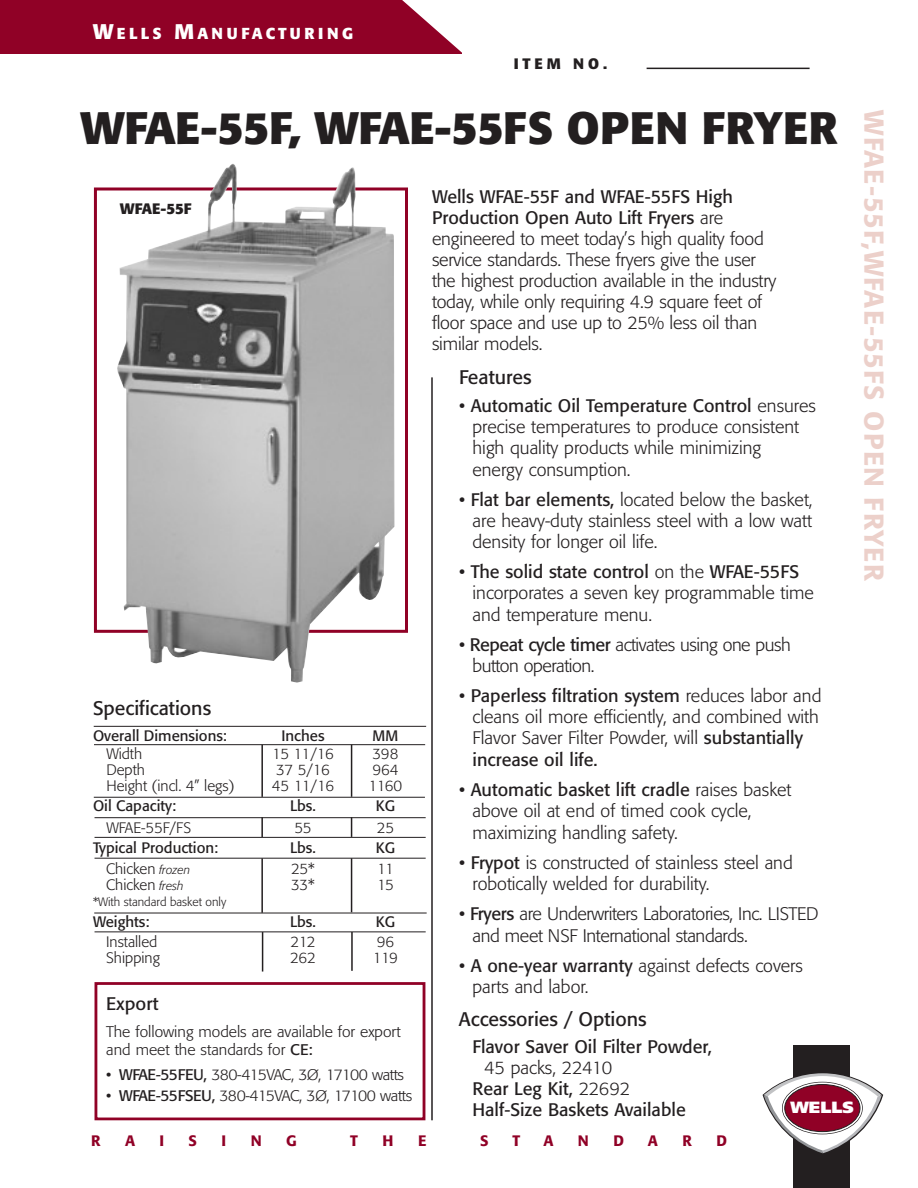
<style>
.page{position:relative;width:918px;height:1188px;background:#fff}
.page>*{position:absolute;margin:0;border:0;box-sizing:border-box;transform-origin:0 0}
.t1{font:700 45px "Formata";letter-spacing:-.01em;color:#231f20}
.t2{font:500 27px "Formata";letter-spacing:.04em;color:#ecd0ca}
.t3{font:19.5px "Formata";color:#231f20}
.t4{font:300 18px/21px "Formata";color:#231f20}
.t5{font:300 18px/21.6px "Formata";letter-spacing:-.02em;color:#231f20}
.t6{font:18px "Formata";color:#231f20}
.t7{font:300 18px/21.6px "Formata";letter-spacing:-.025em;color:#231f20}
.t8{font:900 16.35px "Frutiger";color:#fff}
.t9{font:700 15.75px "Formata";letter-spacing:.21em;color:#fff}
.t10{font:300 15.3px "Formata";letter-spacing:-.035em;color:#231f20}
.t11{font:300 15.3px/18px "Formata";color:#231f20}
.t12{font:300 15px "Formata";color:#231f20}
.t13{font:15px "Formata";color:#231f20}
.t14{font:500 15px "Formata";color:#900126}
.t15{font:700 15px "Formata";color:#231f20}
.t16{font:300 12px "Formata";color:#231f20}
.s1{font-size:21px}
.s2{font-weight:400}
.s3{font-style:italic;font-size:12px}
.s4{font-weight:300}
</style>
<div class="page">
<div style="left:0;top:0;width:462px;height:54px;background:#900126"></div>
<svg style="left:402px;top:0;width:60px;height:53px"></svg>
<div style="left:794px;top:1045px;width:56px;height:143px;background:#231f20"></div>
<hr style="left:431px;top:377px;width:2px;height:743px;background:#231f20">
<div style="left:94px;top:188px;width:314px;height:445px;border:3px solid #900126"></div>
<img style="left:117px;top:164px;width:278px;height:519px">
<hr style="left:647px;top:68px;width:163px;height:1px;background:#231f20">
<svg style="left:763px;top:1072px;width:120px;height:83px"></svg>
<hr style="left:94px;top:726px;width:332px;height:1px;background:#231f20">
<hr style="left:94px;top:744px;width:331px;height:1px;background:#231f20">
<hr style="left:94px;top:797px;width:331px;height:1px;background:#231f20">
<hr style="left:95px;top:817px;width:331px;height:1px;background:#231f20">
<hr style="left:95px;top:858px;width:331px;height:1px;background:#231f20">
<hr style="left:261px;top:745px;width:2px;height:52px;background:#231f20">
<hr style="left:261px;top:817px;width:2px;height:20px;background:#231f20">
<hr style="left:95px;top:837px;width:331px;height:1px;background:#231f20">
<hr style="left:261px;top:858px;width:2px;height:55px;background:#231f20">
<hr style="left:95px;top:931px;width:331px;height:1px;background:#231f20">
<hr style="left:351px;top:745px;width:1px;height:52px;background:#231f20">
<svg style="left:351px;top:818px;width:1px;height:19px"></svg>
<hr style="left:351px;top:858px;width:1px;height:54px;background:#231f20">
<hr style="left:262px;top:932px;width:1px;height:40px;background:#231f20">
<hr style="left:351px;top:932px;width:2px;height:39px;background:#231f20">
<hr style="left:94px;top:913px;width:333px;height:1px;background:#231f20">
<div style="left:95px;top:982px;width:330px;height:138px;border:3px solid #900126"></div>
<p class="t9" style="left:93px;top:24px;width:262px"><span class="s1">W</span>ELLS <span class="s1">M</span>ANUFACTURING</p>
<p class="t15" style="left:514px;top:54px;width:95px">ITEM NO.</p>
<p class="t1" style="left:80px;top:100px;width:759px">WFAE-55F, WFAE-55FS OPEN FRYER</p>
<p class="t2" style="left:891px;top:110px;width:472px;rotate:90deg">WFAE-55F,WFAE-55FS OPEN FRYER</p>
<p class="t4" style="left:432px;top:187px;width:346px"><span class="s2">Wells WFAE-55F and WFAE-55FS High Production Open Auto Lift Fryers</span> are engineered to meet today’s high quality food service standards. These fryers give the user the highest production available in the industry today, while only requiring 4.9 square feet of floor space and use up to 25% less oil than similar models.</p>
<p class="t15" style="left:120px;top:200px;width:73px">WFAE-55F</p>
<p class="t3" style="left:459px;top:366px;width:74px">Features</p>
<p class="t4" style="left:472px;top:395px;width:345px;text-indent:-14px"><span class="s2">• Automatic Oil Temperature Control</span> ensures precise temperatures to produce consistent high quality products while minimizing energy consumption.</p>
<p class="t4" style="left:472px;top:489px;width:342px;text-align:justify;text-indent:-14px"><span class="s2">• Flat bar elements,</span> located below the basket, are heavy-duty stainless steel with a low watt density for longer oil life.</p>
<p class="t4" style="left:472px;top:561px;width:343px;text-indent:-14px"><span class="s2">• The solid state control</span> on the <span class="s2">WFAE-55FS </span>incorporates a seven key programmable time and temperature menu.</p>
<p class="t7" style="left:472px;top:634px;width:320px;text-indent:-14px"><span class="s2">• Repeat cycle timer</span> activates using one push button operation.</p>
<p class="t4" style="left:472px;top:686px;width:350px;text-indent:-14px"><span class="s2">• Paperless filtration system</span> reduces labor and cleans oil more efficiently, and combined with Flavor Saver Filter Powder, will <span class="s2">substantially increase oil life.</span></p>
<p class="t4" style="left:472px;top:779px;width:320px;text-indent:-14px"><span class="s2">• Automatic basket lift cradle</span> raises basket above oil at end of timed cook cycle, maximizing handling safety.</p>
<p class="t4" style="left:472px;top:852px;width:322px;line-height:21.6px;text-indent:-14px"><span class="s2">• Frypot</span> is constructed of stainless steel and robotically welded for durability.</p>
<p class="t5" style="left:472px;top:903px;width:348px;text-indent:-14px"><span class="s2">• Fryers</span> are Underwriters Laboratories, Inc. LISTED and meet NSF International standards.</p>
<p class="t4" style="left:472px;top:955px;width:332px;text-indent:-14px"><span class="s2">• A one-year warranty</span> against defects covers parts and labor.</p>
<p class="t3" style="left:93px;top:697px;width:120px">Specifications</p>
<p class="t13" style="left:93px;top:727px;width:136px">Overall Dimensions:</p>
<p class="t13" style="left:281px;top:727px;width:45px">Inches</p>
<p class="t13" style="left:373px;top:727px;width:27px">MM</p>
<p class="t12" style="left:107px;top:745px;width:37px">Width</p>
<p class="t12" style="left:272px;top:745px;width:63px">15 11/16</p>
<p class="t12" style="left:373px;top:745px;width:27px">398</p>
<p class="t12" style="left:107px;top:761px;width:40px">Depth</p>
<p class="t12" style="left:276px;top:761px;width:55px">37 5/16</p>
<p class="t12" style="left:372px;top:761px;width:28px">964</p>
<p class="t12" style="left:107px;top:777px;width:130px">Height (incl. 4” legs)</p>
<p class="t12" style="left:272px;top:777px;width:64px">45 11/16</p>
<p class="t12" style="left:369px;top:777px;width:35px">1160</p>
<p class="t13" style="left:93px;top:797px;width:85px">Oil Capacity:</p>
<p class="t13" style="left:290px;top:797px;width:27px">Lbs.</p>
<p class="t13" style="left:376px;top:797px;width:21px">KG</p>
<p class="t12" style="left:107px;top:819px;width:86px">WFAE-55F/FS</p>
<p class="t12" style="left:294px;top:819px;width:19px">55</p>
<p class="t12" style="left:377px;top:819px;width:19px">25</p>
<p class="t13" style="left:93px;top:839px;width:127px">Typical Production:</p>
<p class="t13" style="left:290px;top:839px;width:27px">Lbs.</p>
<p class="t13" style="left:376px;top:839px;width:21px">KG</p>
<p class="t12" style="left:106px;top:860px;width:86px">Chicken <span class="s3">frozen</span></p>
<p class="t12" style="left:291px;top:860px;width:25px">25*</p>
<p class="t12" style="left:377px;top:860px;width:18px">11</p>
<p class="t12" style="left:106px;top:876px;width:79px">Chicken <span class="s3">fresh</span></p>
<p class="t12" style="left:291px;top:876px;width:25px">33*</p>
<p class="t12" style="left:377px;top:876px;width:18px">15</p>
<p class="t16" style="left:93px;top:895px;width:135px">*With standard basket only</p>
<p class="t13" style="left:93px;top:913px;width:58px">Weights:</p>
<p class="t13" style="left:290px;top:913px;width:27px">Lbs.</p>
<p class="t13" style="left:376px;top:913px;width:21px">KG</p>
<p class="t12" style="left:106px;top:933px;width:53px">Installed</p>
<p class="t12" style="left:290px;top:933px;width:27px">212</p>
<p class="t12" style="left:377px;top:933px;width:19px">96</p>
<p class="t12" style="left:106px;top:949px;width:55px">Shipping</p>
<p class="t12" style="left:290px;top:949px;width:27px">262</p>
<p class="t12" style="left:373px;top:949px;width:27px">119</p>
<p class="t6" style="left:106px;top:994px;width:54px">Export</p>
<p class="t11" style="left:106px;top:1022px;width:296px">The following models are available for export and meet the standards for <span class="s2">CE:</span></p>
<p class="t10" style="left:106px;top:1066px;width:299px"><span class="s2">• WFAE-55FEU,</span> 380-415VAC, 3Ø, 17100 watts</p>
<p class="t10" style="left:106px;top:1086px;width:307px"><span class="s2">• WFAE-55FSEU,</span> 380-415VAC, 3Ø, 17100 watts</p>
<p class="t3" style="left:459px;top:1008px;width:189px">Accessories / Options</p>
<p class="t6" style="left:472px;top:1036px;width:241px">Flavor Saver Oil Filter Powder,</p>
<p class="t4" style="left:484px;top:1057px;width:130px">45 packs, 22410</p>
<p class="t6" style="left:472px;top:1078px;width:159px">Rear Leg Kit, <span class="s4">22692</span></p>
<p class="t6" style="left:472px;top:1099px;width:215px">Half-Size Baskets Available</p>
<p class="t8" style="left:791px;top:1098px;width:65px">WELLS</p>
<p class="t14" style="left:91px;top:1131px;width:11px">R</p>
<p class="t14" style="left:125px;top:1131px;width:12px">A</p>
<p class="t14" style="left:160px;top:1131px;width:6px">I</p>
<p class="t14" style="left:189px;top:1131px;width:10px">S</p>
<p class="t14" style="left:221px;top:1131px;width:6px">I</p>
<p class="t14" style="left:251px;top:1131px;width:12px">N</p>
<p class="t14" style="left:286px;top:1131px;width:12px">G</p>
<p class="t14" style="left:350px;top:1131px;width:9px">T</p>
<p class="t14" style="left:383px;top:1131px;width:12px">H</p>
<p class="t14" style="left:418px;top:1131px;width:10px">E</p>
<p class="t14" style="left:480px;top:1131px;width:10px">S</p>
<p class="t14" style="left:513px;top:1131px;width:9px">T</p>
<p class="t14" style="left:544px;top:1131px;width:12px">A</p>
<p class="t14" style="left:578px;top:1131px;width:12px">N</p>
<p class="t14" style="left:614px;top:1131px;width:12px">D</p>
<p class="t14" style="left:648px;top:1131px;width:12px">A</p>
<p class="t14" style="left:682px;top:1131px;width:11px">R</p>
<p class="t14" style="left:716px;top:1131px;width:12px">D</p>
</div>
